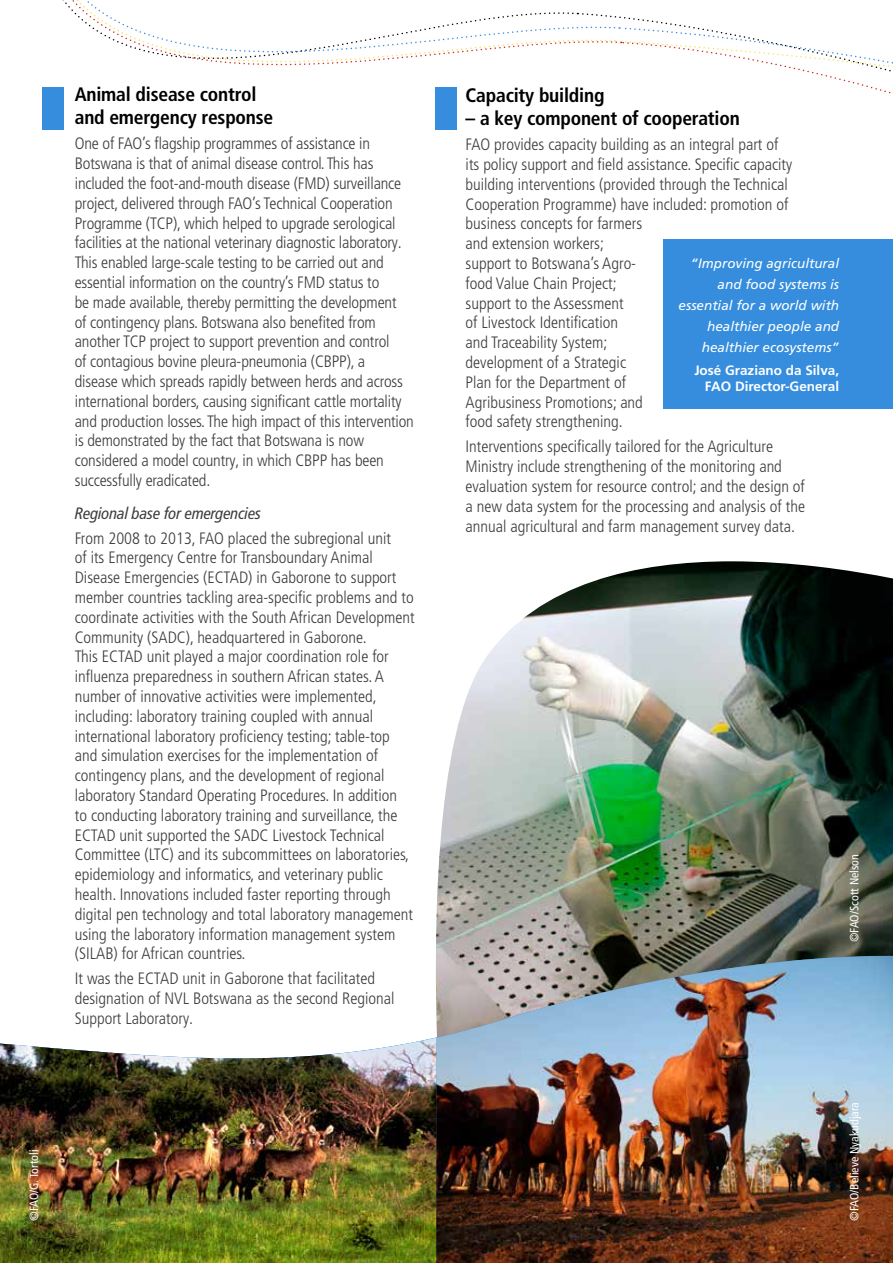
<style>
.page{position:relative;width:893px;height:1263px;background:#fff}
.page>*{position:absolute;margin:0;border:0;box-sizing:border-box;transform-origin:0 0}
.t1{font:700 condensed 19.5px/23.4px "Frutiger LT Pro";letter-spacing:-.01em;color:#000}
.t2{font:300 condensed 16.5px/19.8px "Frutiger LT Pro";color:#3c3c3b}
.t3{font:italic condensed 16.5px "Frutiger LT Pro";letter-spacing:-.01em;color:#3c3c3b}
.t4{font:italic 13.5px/21px "Frutiger LT Pro";color:#fcfeff;text-align:right}
.t5{font:700 13.5px/16.2px "Frutiger LT Pro";color:#fcfeff;text-align:right}
.t6{font:condensed 12px "Frutiger LT Pro";color:#fff}
</style>
<div class="page">
<img style="left:436px;top:561px;width:457px;height:369px">
<svg style="left:45px;top:87px;width:412px;height:43px"></svg>
<svg style="left:47px;top:0;width:530px;height:124px"></svg>
<svg style="left:577px;top:12px;width:316px;height:82px"></svg>
<svg style="left:435px;top:930px;width:458px;height:48px;background:#6d6d63"></svg>
<img style="left:436px;top:956px;width:457px;height:307px">
<div style="left:663px;top:240px;width:230px;height:169px;background:#368ddd"></div>
<img style="left:0;top:1038px;width:437px;height:225px">
<p class="t1" style="left:75px;top:83px;width:200px">Animal disease control and emergency response</p>
<p class="t2" style="left:75px;top:134px;width:341px">One of FAO’s flagship programmes of assistance in Botswana is that of animal disease control. This has included the foot-and-mouth disease (FMD) surveillance project, delivered through FAO’s Technical Cooperation Programme (TCP), which helped to upgrade serological facilities at the national veterinary diagnostic laboratory.<br>This enabled large-scale testing to be carried out and essential information on the country’s FMD status to<br>be made available, thereby permitting the development<br>of contingency plans. Botswana also benefited from another TCP project to support prevention and control<br>of contagious bovine pleura-pneumonia (CBPP), a<br>disease which spreads rapidly between herds and across international borders, causing significant cattle mortality and production losses. The high impact of this intervention is demonstrated by the fact that Botswana is now considered a model country, in which CBPP has been successfully eradicated.</p>
<p class="t3" style="left:75px;top:503px;width:188px">Regional base for emergencies</p>
<p class="t2" style="left:75px;top:528px;width:341px">From 2008 to 2013, FAO placed the subregional unit<br>of its Emergency Centre for Transboundary Animal Disease Emergencies (ECTAD) in Gaborone to support member countries tackling area-specific problems and to coordinate activities with the South African Development Community (SADC), headquartered in Gaborone.<br>This ECTAD unit played a major coordination role for influenza preparedness in southern African states. A number of innovative activities were implemented, including: laboratory training coupled with annual international laboratory proficiency testing; table-top and simulation exercises for the implementation of contingency plans, and the development of regional laboratory Standard Operating Procedures. In addition<br>to conducting laboratory training and surveillance, the ECTAD unit supported the SADC Livestock Technical Committee (LTC) and its subcommittees on laboratories, epidemiology and informatics, and veterinary public health. Innovations included faster reporting through digital pen technology and total laboratory management using the laboratory information management system (SILAB) for African countries.</p>
<p class="t2" style="left:75px;top:969px;width:321px">It was the ECTAD unit in Gaborone that facilitated designation of NVL Botswana as the second Regional<br>Support Laboratory.</p>
<p class="t6" style="left:27px;top:1221px;width:73px;rotate:-90deg">©FAO/G. Tortoli</p>
<p class="t1" style="left:466px;top:83px;width:140px">Capacity building</p>
<p class="t1" style="left:466px;top:107px;width:276px">– a key component of cooperation</p>
<p class="t2" style="left:466px;top:135px;width:328px">FAO provides capacity building as an integral part of its policy support and field assistance. Specific capacity building interventions (provided through the Technical Cooperation Programme) have included: promotion of business concepts for farmers<br>and extension workers;<br>support to Botswana’s Agro-<br>food Value Chain Project;<br>support to the Assessment<br>of Livestock Identification<br>and Traceability System;<br>development of a Strategic<br>Plan for the Department of<br>Agribusiness Promotions; and<br>food safety strengthening.</p>
<p class="t2" style="left:466px;top:437px;width:341px">Interventions specifically tailored for the Agriculture Ministry include strengthening of the monitoring and evaluation system for resource control; and the design of a new data system for the processing and analysis of the annual agricultural and farm management survey data.</p>
<p class="t4" style="left:679px;top:253px;width:162px">“Improving agricultural and food systems is essential for a world with healthier people and healthier ecosystems”</p>
<p class="t5" style="left:694px;top:362px;width:146px">José Graziano da Silva,<br>FAO Director-General</p>
<p class="t6" style="left:847px;top:942px;width:90px;rotate:-90deg">©FAO/Scott Nelson</p>
<p class="t6" style="left:847px;top:1221px;width:120px;rotate:-90deg">©FAO/Believe Nyakudjara</p>
</div>
